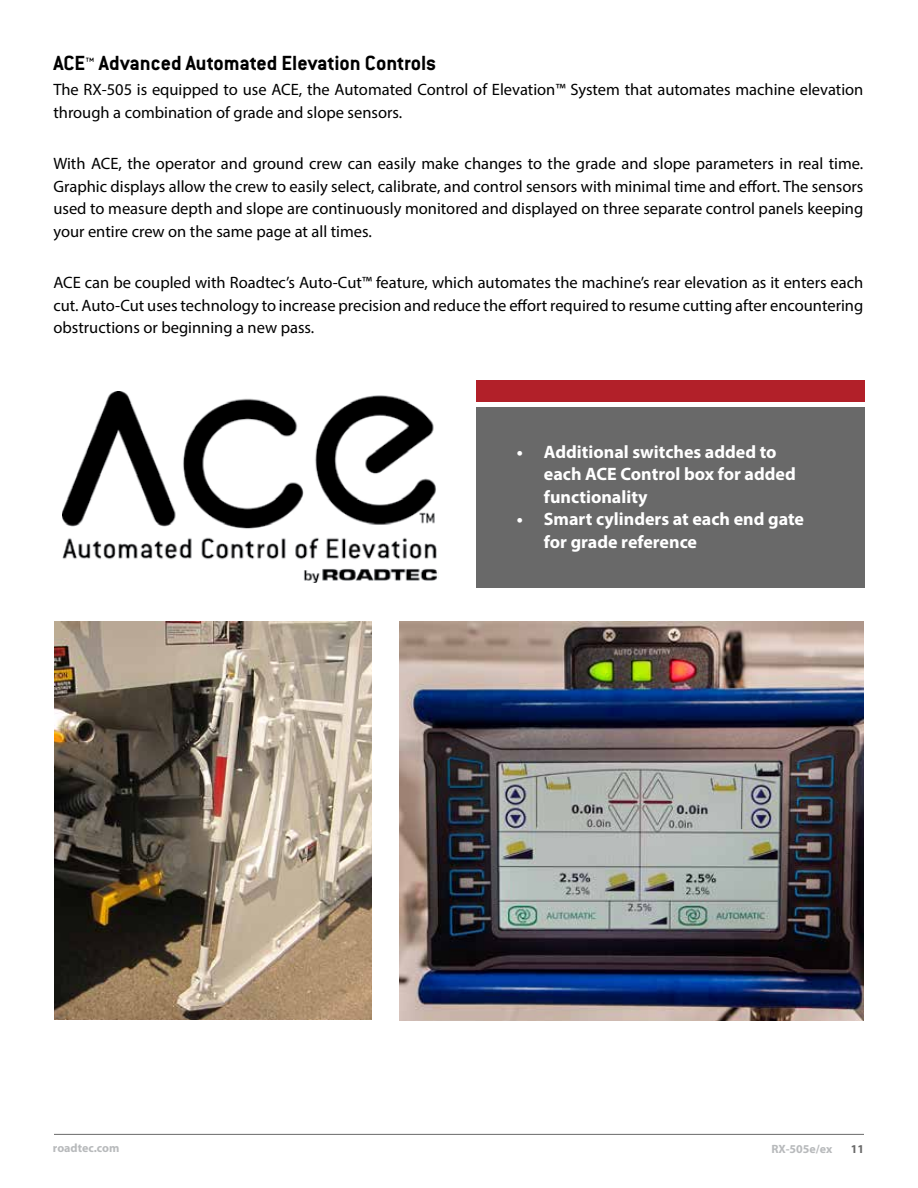
<style>
.page{position:relative;width:918px;height:1188px;background:#fff}
.page>*{position:absolute;margin:0;border:0;box-sizing:border-box;transform-origin:0 0}
.t1{font:700 22.5px "Conduit ITC Std";color:#000}
.t2{font:700 18px/22.5px "Myriad Pro";color:#fff}
.t3{font:16.5px/22.5px "Myriad Pro";color:#000;text-align:justify}
.t4{font:700 12px "Myriad Pro";color:#b8babc}
.t5{font:700 12px "Myriad Pro";color:#696969}
</style>
<div class="page">
<hr style="left:54px;top:1134px;width:810px;height:1px;background:#696969">
<img style="left:63px;top:391px;width:374px;height:191px">
<img style="left:400px;top:622px;width:463px;height:398px">
<img style="left:54px;top:622px;width:318px;height:397px">
<div style="left:476px;top:408px;width:389px;height:180px;background:#696969"></div>
<div style="left:476px;top:380px;width:389px;height:22px;background:#b22029"></div>
<h1 class="t1" style="left:53px;top:55px;width:384px">ACE™ Advanced Automated Elevation Controls</h1>
<p class="t3" style="left:53px;top:80px;width:812px">The RX-505 is equipped to use ACE, the Automated Control of Elevation™ System that automates machine elevation through a combination of grade and slope sensors.</p>
<p class="t3" style="left:53px;top:154px;width:812px">With ACE, the operator and ground crew can easily make changes to the grade and slope parameters in real time.<br>Graphic displays allow the crew to easily select, calibrate, and control sensors with minimal time and effort. The sensors used to measure depth and slope are continuously monitored and displayed on three separate control panels keeping your entire crew on the same page at all times.</p>
<p class="t3" style="left:53px;top:273px;width:811px">ACE can be coupled with Roadtec’s Auto-Cut™ feature, which automates the machine’s rear elevation as it enters each cut. Auto-Cut uses technology to increase precision and reduce the effort required to resume cutting after encountering obstructions or beginning a new pass.</p>
<p class="t2" style="left:544px;top:442px;width:253px;text-indent:-27px">• Additional switches added to each ACE Control box for added functionality</p>
<p class="t2" style="left:544px;top:509px;width:262px;text-indent:-27px">• Smart cylinders at each end gate for grade reference</p>
<p class="t4" style="left:53px;top:1141px;width:68px">roadtec.com</p>
<p class="t4" style="left:771px;top:1142px;width:62px">RX-505e/ex</p>
<p class="t5" style="left:851px;top:1144px;width:15px">11</p>
</div>
